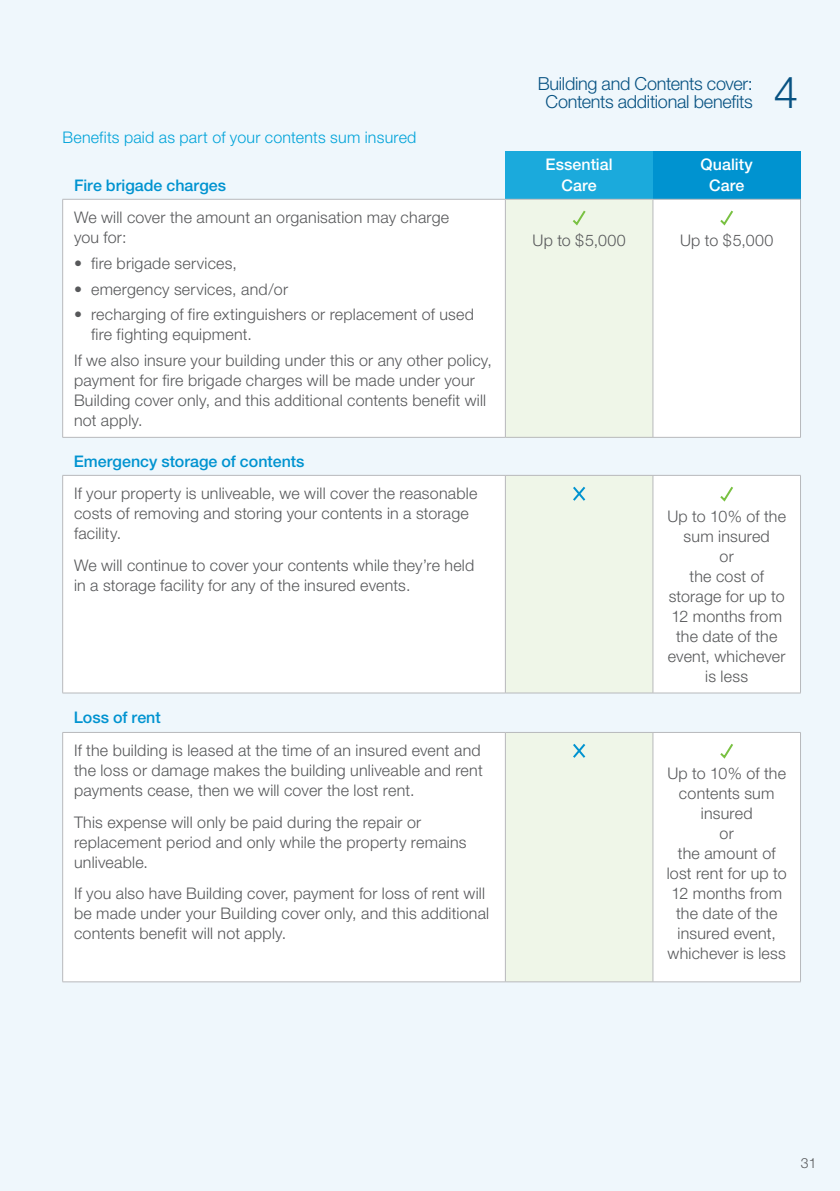
<style>
.page{position:relative;width:840px;height:1191px;background:#fff}
.page>*{position:absolute;margin:0;border:0;box-sizing:border-box;transform-origin:0 0}
.t1{font:300 44px "Helvetica Neue";color:#075282}
.t2{font:300 18px "Helvetica Neue";letter-spacing:-.015em;color:#075282}
.Table_Body_Right{font:300 16px/20px "Helvetica Neue";letter-spacing:.015em;color:#57585a}
.Table_-_Bullet{font:300 16px/20px "Helvetica Neue";letter-spacing:.015em;color:#57585a}
.Table_Body_Centred{font:300 16px "Helvetica Neue";letter-spacing:.015em;color:#57585a}
.Table_Header_Right{font:500 16px "Helvetica Neue";color:#0093d0}
.Subhead{font:300 16px "Helvetica Neue";letter-spacing:.015em;color:#00a3d9}
.Table_Header{font:500 16px/21px "Helvetica Neue";letter-spacing:.005em;color:#fff;text-align:center}
.t3{font:300 14px "Helvetica Neue";color:#57585a}
</style>
<div class="page">
<div style="left:0;top:0;width:839px;height:1191px;background:#eff7fc"></div>
<div style="left:505px;top:151px;width:147px;height:48px;background:#1baadc"></div>
<div style="left:652px;top:151px;width:148px;height:48px;background:#0093d0"></div>
<div style="left:63px;top:200px;width:736px;height:237px;background:#fff"></div>
<div style="left:505px;top:199px;width:147px;height:238px;background:#eff6e8"></div>
<hr style="left:62px;top:199px;width:443px;height:1px;background:#b8b9bc">
<hr style="left:62px;top:199px;width:1px;height:238px;background:#b8b9bc">
<hr style="left:505px;top:199px;width:147px;height:1px;background:#b8b9bc">
<hr style="left:504px;top:199px;width:1px;height:238px;background:#b8b9bc">
<hr style="left:652px;top:199px;width:148px;height:1px;background:#b8b9bc">
<hr style="left:652px;top:199px;width:1px;height:238px;background:#b8b9bc">
<hr style="left:799px;top:199px;width:1px;height:238px;background:#b8b9bc">
<hr style="left:62px;top:437px;width:443px;height:1px;background:#b8b9bc">
<hr style="left:505px;top:437px;width:147px;height:1px;background:#b8b9bc">
<hr style="left:652px;top:437px;width:148px;height:1px;background:#b8b9bc">
<svg style="left:572px;top:210px;width:14px;height:16px"></svg>
<svg style="left:717px;top:208px;width:17px;height:19px"></svg>
<div style="left:64px;top:476px;width:735px;height:216px;background:#fff"></div>
<div style="left:505px;top:475px;width:147px;height:218px;background:#eff6e8"></div>
<hr style="left:62px;top:475px;width:443px;height:1px;background:#b8b9bc">
<hr style="left:62px;top:475px;width:1px;height:217px;background:#b8b9bc">
<hr style="left:505px;top:475px;width:147px;height:1px;background:#b8b9bc">
<hr style="left:504px;top:475px;width:1px;height:217px;background:#b8b9bc">
<hr style="left:652px;top:475px;width:148px;height:1px;background:#b8b9bc">
<hr style="left:652px;top:475px;width:1px;height:217px;background:#b8b9bc">
<hr style="left:799px;top:475px;width:1px;height:217px;background:#b8b9bc">
<hr style="left:62px;top:692px;width:443px;height:1px;background:#b8b9bc">
<hr style="left:505px;top:692px;width:147px;height:1px;background:#b8b9bc">
<hr style="left:652px;top:692px;width:148px;height:1px;background:#b8b9bc">
<svg style="left:573px;top:486px;width:13px;height:15px"></svg>
<svg style="left:717px;top:484px;width:17px;height:19px"></svg>
<div style="left:64px;top:733px;width:735px;height:248px;background:#fff"></div>
<div style="left:505px;top:732px;width:147px;height:249px;background:#eff6e8"></div>
<hr style="left:62px;top:732px;width:443px;height:1px;background:#b8b9bc">
<hr style="left:62px;top:732px;width:1px;height:249px;background:#b8b9bc">
<hr style="left:505px;top:732px;width:147px;height:1px;background:#b8b9bc">
<hr style="left:504px;top:732px;width:1px;height:249px;background:#b8b9bc">
<hr style="left:652px;top:732px;width:148px;height:1px;background:#b8b9bc">
<hr style="left:652px;top:732px;width:1px;height:249px;background:#b8b9bc">
<hr style="left:799px;top:732px;width:1px;height:249px;background:#b8b9bc">
<hr style="left:62px;top:981px;width:443px;height:1px;background:#b8b9bc">
<hr style="left:505px;top:981px;width:147px;height:1px;background:#b8b9bc">
<hr style="left:652px;top:981px;width:148px;height:1px;background:#b8b9bc">
<svg style="left:573px;top:743px;width:13px;height:15px"></svg>
<svg style="left:717px;top:741px;width:17px;height:19px"></svg>
<p class="Subhead" style="left:62px;top:128px;width:355px">Benefits paid as part of your contents sum insured</p>
<p class="Table_Header_Right" style="left:74px;top:175px;width:154px">Fire brigade charges</p>
<p class="Table_Body_Right" style="left:74px;top:207px;width:376px">We will cover the amount an organisation may charge you for:</p>
<p class="Table_Body_Right" style="left:74px;top:253px;width:164px">• fire brigade services,</p>
<p class="Table_Body_Right" style="left:74px;top:278px;width:215px">• emergency services, and/or</p>
<p class="Table_Body_Right" style="left:91px;top:304px;width:384px;text-indent:-17px">• recharging of fire extinguishers or replacement of used fire fighting equipment.</p>
<p class="Table_Body_Right" style="left:74px;top:350px;width:419px">If we also insure your building under this or any other policy, payment for fire brigade charges will be made under your Building cover only, and this additional contents benefit will not apply.</p>
<p class="Table_Header_Right" style="left:74px;top:452px;width:232px">Emergency storage of contents</p>
<p class="Table_Body_Right" style="left:74px;top:483px;width:404px">If your property is unliveable, we will cover the reasonable costs of removing and storing your contents in a storage facility.</p>
<p class="Table_Body_Right" style="left:74px;top:554px;width:401px">We will continue to cover your contents while they’re held in a storage facility for any of the insured events.</p>
<p class="Table_Header_Right" style="left:74px;top:707px;width:88px">Loss of rent</p>
<p class="Table_-_Bullet" style="left:74px;top:740px;width:410px">If the building is leased at the time of an insured event and the loss or damage makes the building unliveable and rent payments cease, then we will cover the lost rent.</p>
<p class="Table_-_Bullet" style="left:74px;top:811px;width:394px">This expense will only be paid during the repair or replacement period and only while the property remains unliveable.</p>
<p class="Table_-_Bullet" style="left:74px;top:883px;width:416px">If you also have Building cover, payment for loss of rent will be made under your Building cover only, and this additional contents benefit will not apply.</p>
<p class="t2" style="left:537px;top:72px;width:216px">Building and Contents cover:</p>
<p class="t2" style="left:545px;top:90px;width:208px">Contents additional benefits</p>
<p class="Table_Header" style="left:545px;top:153px;width:69px">Essential<br>Care</p>
<p class="Table_Header" style="left:700px;top:153px;width:54px">Quality<br>Care</p>
<p class="t1" style="left:773px;top:65px;width:26px">4</p>
<p class="Table_Body_Centred" style="left:532px;top:230px;width:95px">Up to $5,000</p>
<p class="Table_Body_Centred" style="left:679px;top:230px;width:95px">Up to $5,000</p>
<p class="Table_Body_Centred" style="left:667px;top:506px;width:120px">Up to 10% of the</p>
<p class="Table_Body_Centred" style="left:683px;top:526px;width:88px">sum insured</p>
<p class="Table_Body_Centred" style="left:719px;top:546px;width:16px">or</p>
<p class="Table_Body_Centred" style="left:689px;top:566px;width:76px">the cost of</p>
<p class="Table_Body_Centred" style="left:668px;top:586px;width:117px">storage for up to</p>
<p class="Table_Body_Centred" style="left:671px;top:606px;width:112px">12 months from</p>
<p class="Table_Body_Centred" style="left:675px;top:626px;width:103px">the date of the</p>
<p class="Table_Body_Centred" style="left:667px;top:646px;width:119px">event, whichever</p>
<p class="Table_Body_Centred" style="left:705px;top:666px;width:44px">is less</p>
<p class="Table_Body_Centred" style="left:667px;top:763px;width:120px">Up to 10% of the</p>
<p class="Table_Body_Centred" style="left:678px;top:783px;width:97px">contents sum</p>
<p class="Table_Body_Centred" style="left:700px;top:803px;width:53px">insured</p>
<p class="Table_Body_Centred" style="left:719px;top:823px;width:16px">or</p>
<p class="Table_Body_Centred" style="left:677px;top:843px;width:99px">the amount of</p>
<p class="Table_Body_Centred" style="left:666px;top:863px;width:121px">lost rent for up to</p>
<p class="Table_Body_Centred" style="left:671px;top:883px;width:112px">12 months from</p>
<p class="Table_Body_Centred" style="left:675px;top:903px;width:103px">the date of the</p>
<p class="Table_Body_Centred" style="left:677px;top:923px;width:100px">insured event,</p>
<p class="Table_Body_Centred" style="left:667px;top:943px;width:120px">whichever is less</p>
<p class="t3" style="left:800px;top:1154px;width:17px">31</p>
</div>
